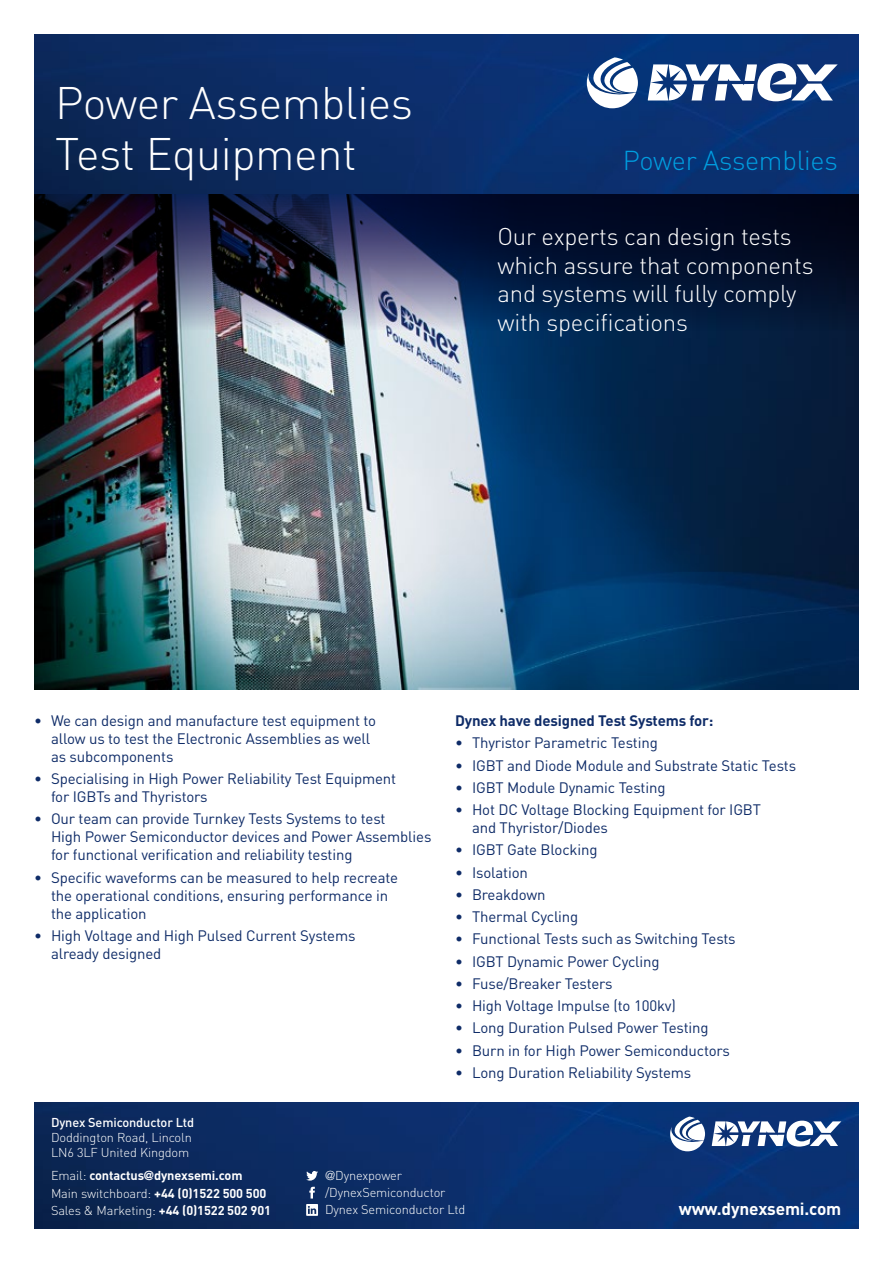
<style>
.page{position:relative;width:893px;height:1263px;background:#fff}
.page>*{position:absolute;margin:0;border:0;box-sizing:border-box;transform-origin:0 0}
.t1{font:300 45px/51px "DIN";letter-spacing:-.01em;color:#fff}
.t2{font:300 27px "DIN";letter-spacing:-.01em;color:#009ee0}
.t3{font:300 24px/28.8px "DIN";letter-spacing:-.01em;color:#fff}
.t4{font:700 17.25px "DIN";letter-spacing:-.01em;color:#fff}
.t5{font:15px/18px "DIN";letter-spacing:-.01em;color:#0f2c68}
.t6{font:700 15px "DIN";letter-spacing:-.01em;color:#0f2c68}
.t7{font:700 12.75px/17.1px "DIN";letter-spacing:-.01em;color:#fff}
.t8{font:300 12.75px/17.1px "DIN";letter-spacing:-.01em;color:#fff}
.t9{font:500 12.75px "DIN";letter-spacing:-.01em;color:#fff}
.s1{font-weight:300}
.s2{font-family:"Helvetica Neue"}
</style>
<div class="page">
<img style="left:34px;top:34px;width:825px;height:656px">
<img style="left:34px;top:193px;width:825px;height:162px">
<svg style="left:587px;top:57px;width:251px;height:51px"></svg>
<img style="left:34px;top:1102px;width:825px;height:127px">
<svg style="left:670px;top:1116px;width:171px;height:35px"></svg>
<svg style="left:306px;top:1171px;width:12px;height:9px"></svg>
<svg style="left:309px;top:1187px;width:6px;height:11px"></svg>
<svg style="left:306px;top:1204px;width:12px;height:12px"></svg>
<h1 class="t1" style="left:55px;top:77px;width:359px">Power Assemblies<br>Test Equipment</h1>
<h2 class="t2" style="left:623px;top:144px;width:216px">Power Assemblies</h2>
<h3 class="t3" style="left:497px;top:221px;width:318px">Our experts can design tests which assure that components and systems will fully comply with specifications</h3>
<p class="t5" style="left:51px;top:711px;width:327px;text-indent:-17px">• We can design and manufacture test equipment to allow us to test the Electronic Assemblies as well as subcomponents</p>
<p class="t5" style="left:51px;top:769px;width:347px;text-indent:-17px">• Specialising in High Power Reliability Test Equipment for IGBTs and Thyristors</p>
<p class="t5" style="left:51px;top:810px;width:382px;text-indent:-17px">• Our team can provide Turnkey Tests Systems to test<br>High Power Semiconductor devices and Power Assemblies for functional verification and reliability testing</p>
<p class="t5" style="left:51px;top:868px;width:349px;text-indent:-17px">• Specific waveforms can be measured to help recreate the operational conditions, ensuring performance in the application</p>
<p class="t5" style="left:51px;top:926px;width:306px;text-indent:-17px">• High Voltage and High Pulsed Current Systems already designed</p>
<p class="t6" style="left:455px;top:711px;width:260px">Dynex have designed Test Systems for:</p>
<p class="t5" style="left:455px;top:734px;width:204px">• Thyristor Parametric Testing</p>
<p class="t5" style="left:455px;top:756px;width:343px">• IGBT and Diode Module and Substrate Static Tests</p>
<p class="t5" style="left:455px;top:778px;width:212px">• IGBT Module Dynamic Testing</p>
<p class="t5" style="left:472px;top:800px;width:291px;text-indent:-17px">• Hot DC Voltage Blocking Equipment for IGBT and Thyristor/Diodes</p>
<p class="t5" style="left:455px;top:841px;width:144px">• IGBT Gate Blocking</p>
<p class="t5" style="left:455px;top:863px;width:74px">• Isolation</p>
<p class="t5" style="left:455px;top:885px;width:92px">• Breakdown</p>
<p class="t5" style="left:455px;top:907px;width:125px">• Thermal Cycling</p>
<p class="t5" style="left:455px;top:930px;width:282px">• Functional Tests such as Switching Tests</p>
<p class="t5" style="left:455px;top:952px;width:206px">• IGBT Dynamic Power Cycling</p>
<p class="t5" style="left:455px;top:974px;width:159px">• Fuse/Breaker Testers</p>
<p class="t5" style="left:455px;top:996px;width:222px">• High Voltage Impulse (to 100kv)</p>
<p class="t5" style="left:455px;top:1019px;width:255px">• Long Duration Pulsed Power Testing</p>
<p class="t5" style="left:455px;top:1041px;width:277px">• Burn in for High Power Semiconductors</p>
<p class="t5" style="left:455px;top:1063px;width:238px">• Long Duration Reliability Systems</p>
<p class="t9" style="left:51px;top:1114px;width:145px">Dynex Semiconductor Ltd</p>
<p class="t8" style="left:51px;top:1130px;width:142px;line-height:15px">Doddington Road, Lincoln<br>LN6 3LF United Kingdom</p>
<p class="t7" style="left:51px;top:1167px;width:222px"><span class="s1">Email:</span> contactus<span class="s2">@</span>dynexsemi.com<br><span class="s1">Main switchboard:</span> +44 (0)1522 500 500<br><span class="s1">Sales &amp; Marketing:</span> +44 (0)1522 502 901</p>
<p class="t8" style="left:325px;top:1167px;width:142px"><span class="s2">@</span>Dynexpower /DynexSemiconductor<br>Dynex Semiconductor Ltd</p>
<p class="t4" style="left:679px;top:1197px;width:164px">www.dynexsemi.com</p>
</div>
